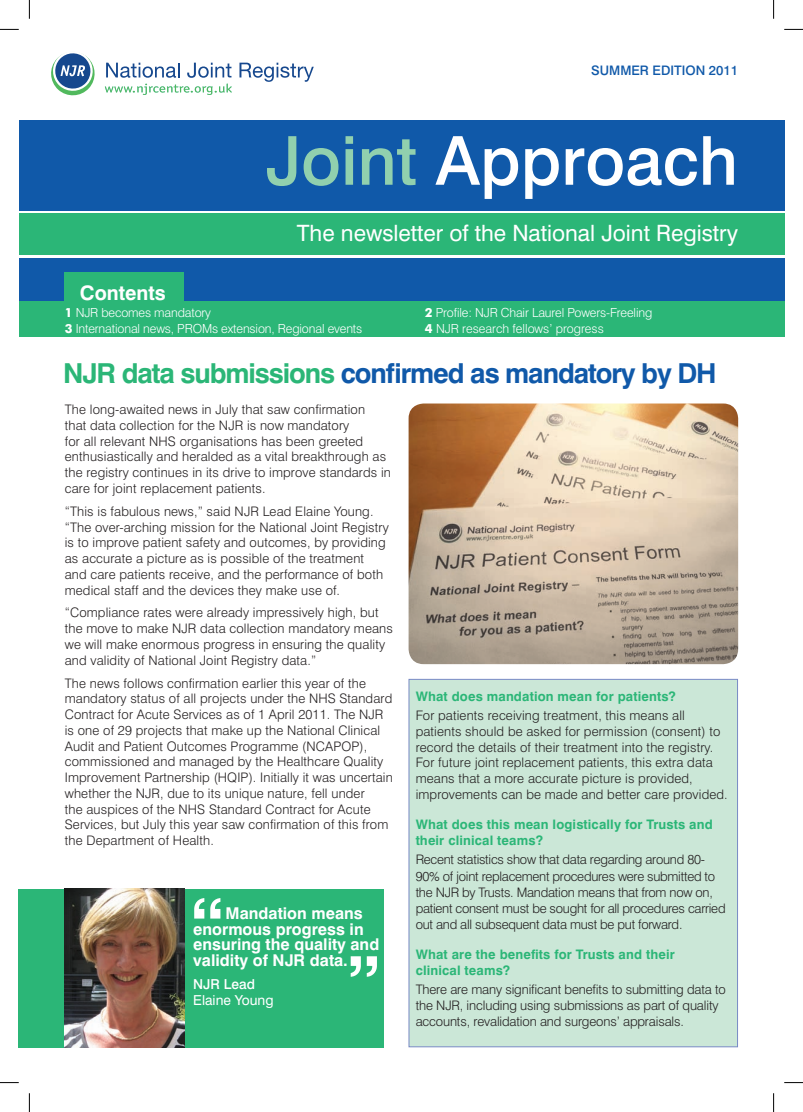
<style>
.page{position:relative;width:803px;height:1112px;background:#fff}
.page>*{position:absolute;margin:0;border:0;box-sizing:border-box;transform-origin:0 0}
.t1{font:700 74.75px "Swiss 721 BT";color:#fff}
.t2{font:500 67.5px "Swiss 721 BT";color:#fff}
.t3{font:700 27.5px "Swiss 721 BT";letter-spacing:-.04em;color:#1059a9}
.t4{font:22.5px "Swiss 721 BT";color:#fff}
.t5{font:700 20px "Swiss 721 BT";color:#fff}
.t6{font:700 16.25px/15.8px "Swiss 721 BT";color:#fff}
.t7{font:13.75px "Swiss 721 BT";color:#fff}
.t8{font:500 13.75px "Swiss 721 BT";color:#fff}
.t9{font:300 13.12px/15.8px "Swiss 721 BT";letter-spacing:.01em;color:#231f20}
.t10{font:300 13.12px/16.2px "Swiss 721 BT";letter-spacing:-.02em;color:#231f20}
.t11{font:700 13.12px/15.8px "Swiss 721 BT";letter-spacing:.01em;color:#2bb677}
.t12{font:300 13.12px/15.8px "Swiss 721 BT";letter-spacing:-.01em;color:#231f20}
.t13{font:500 13.12px "Swiss 721 BT";color:#1059a9}
.t14{font:300 12.5px "Swiss 721 BT";letter-spacing:-.01em;color:#fff}
.s1{color:#91d0ae}
.s2{font-family:"Futura BT";font-weight:700}
.s3{color:#2bb677}
</style>
<div class="page">
<div style="left:19px;top:120px;width:765px;height:90px;background:#1059a9"></div>
<div style="left:19px;top:258px;width:765px;height:70px;background:#1059a9"></div>
<div style="left:19px;top:214px;width:765px;height:41px;background:#2bb677"></div>
<div style="left:19px;top:888px;width:365px;height:158px;background:#2bb677"></div>
<div style="left:19px;top:301px;width:765px;height:36px;background:#2bb677"></div>
<div style="left:65px;top:272px;width:119px;height:29px;background:#2bb677"></div>
<div style="left:409px;top:679px;width:329px;height:367px;background:#cbe7d7;border:1px solid #788ac5"></div>
<img style="left:65px;top:888px;width:119px;height:158px">
<img style="left:409px;top:403px;width:329px;height:261px">
<svg style="left:105px;top:84px;width:127px;height:11px"></svg>
<svg style="left:51px;top:53px;width:44px;height:43px"></svg>
<svg style="left:106px;top:63px;width:74px;height:15px"></svg>
<svg style="left:187px;top:63px;width:44px;height:15px"></svg>
<svg style="left:239px;top:63px;width:75px;height:19px"></svg>
<svg style="left:0;top:29px;width:19px;height:1px"></svg>
<svg style="left:784px;top:29px;width:19px;height:1px"></svg>
<svg style="left:0;top:1082px;width:19px;height:1px"></svg>
<svg style="left:784px;top:1082px;width:19px;height:1px"></svg>
<svg style="left:29px;top:0;width:1px;height:19px"></svg>
<svg style="left:29px;top:1093px;width:1px;height:18px"></svg>
<svg style="left:773px;top:0;width:1px;height:19px"></svg>
<svg style="left:773px;top:1093px;width:1px;height:18px"></svg>
<p class="t13" style="left:591px;top:63px;width:148px">SUMMER EDITION 2011</p>
<h3 class="t5" style="left:80px;top:280px;width:87px">Contents</h3>
<h2 class="t2" style="left:265px;top:119px;width:474px"><span class="s1">Joint</span> Approach</h2>
<h3 class="t4" style="left:297px;top:219px;width:443px">The newsletter of the National Joint Registry</h3>
<p class="t14" style="left:65px;top:305px;width:148px"><span class="s2">1</span> NJR becomes mandatory</p>
<p class="t14" style="left:425px;top:305px;width:229px"><span class="s2">2</span> Profile: NJR Chair Laurel Powers-Freeling</p>
<p class="t14" style="left:65px;top:320px;width:299px"><span class="s2">3</span> International news, PROMs extension, Regional events</p>
<p class="t14" style="left:425px;top:320px;width:180px"><span class="s2">4</span> NJR research fellows’ progress</p>
<h3 class="t3" style="left:63px;top:356px;width:655px"><span class="s3">NJR data submissions</span> confirmed as mandatory by DH</h3>
<p class="t9" style="left:65px;top:401px;width:328px">The long-awaited news in July that saw confirmation<br>that data collection for the NJR is now mandatory<br>for all relevant NHS organisations has been greeted enthusiastically and heralded as a vital breakthrough as the registry continues in its drive to improve standards in care for joint replacement patients.</p>
<p class="t9" style="left:65px;top:503px;width:325px">“This is fabulous news,” said NJR Lead Elaine Young. “The over-arching mission for the National Joint Registry is to improve patient safety and outcomes, by providing as accurate a picture as is possible of the treatment and care patients receive, and the performance of both medical staff and the devices they make use of.</p>
<p class="t9" style="left:65px;top:604px;width:330px">“Compliance rates were already impressively high, but the move to make NJR data collection mandatory means we will make enormous progress in ensuring the quality and validity of National Joint Registry data.”</p>
<p class="t9" style="left:65px;top:674px;width:329px">The news follows confirmation earlier this year of the mandatory status of all projects under the NHS Standard Contract for Acute Services as of 1 April 2011. The NJR is one of 29 projects that make up the National Clinical Audit and Patient Outcomes Programme (NCAPOP), commissioned and managed by the Healthcare Quality Improvement Partnership (HQIP). Initially it was uncertain whether the NJR, due to its unique nature, fell under<br>the auspices of the NHS Standard Contract for Acute Services, but July this year saw confirmation of this from the Department of Health.</p>
<h1 class="t1" style="left:191px;top:880px;width:34px">“</h1>
<p class="t6" style="left:193px;top:904px;width:188px;text-indent:32px">Mandation means enormous progress in ensuring the quality and validity of NJR data.</p>
<p class="t8" style="left:193px;top:975px;width:63px">NJR Lead</p>
<p class="t7" style="left:193px;top:991px;width:82px">Elaine Young</p>
<h1 class="t1" style="left:380px;top:993px;width:34px;rotate:-180deg">“</h1>
<p class="t11" style="left:416px;top:688px;width:262px">What does mandation mean for patients?</p>
<p class="t9" style="left:416px;top:707px;width:314px">For patients receiving treatment, this means all patients should be asked for permission (consent) to record the details of their treatment into the registry.<br>For future joint replacement patients, this extra data means that a more accurate picture is provided, improvements can be made and better care provided.</p>
<p class="t11" style="left:416px;top:815px;width:299px">What does this mean logistically for Trusts and their clinical teams?</p>
<p class="t10" style="left:416px;top:851px;width:311px">Recent statistics show that data regarding around 80- 90% of joint replacement procedures were submitted to the NJR by Trusts. Mandation means that from now on, patient consent must be sought for all procedures carried out and all subsequent data must be put forward.</p>
<p class="t11" style="left:416px;top:946px;width:261px">What are the benefits for Trusts and their clinical teams?</p>
<p class="t12" style="left:416px;top:981px;width:312px">There are many significant benefits to submitting data to the NJR, including using submissions as part of quality accounts, revalidation and surgeons’ appraisals.</p>
</div>
